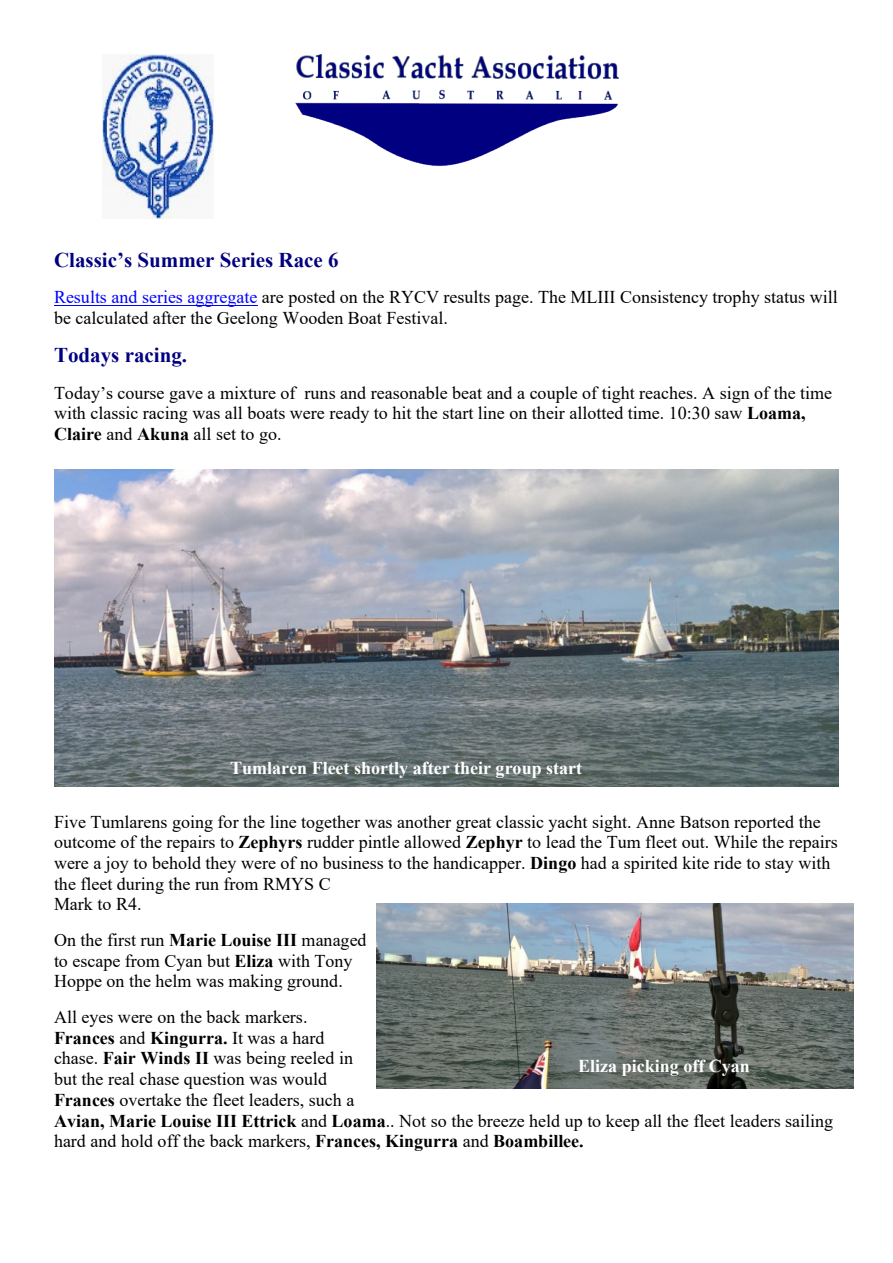
<style>
.page{position:relative;width:893px;height:1263px;background:#fff}
.page>*{position:absolute;margin:0;border:0;box-sizing:border-box;transform-origin:0 0}
.t1{font:700 21px "Times New Roman";color:#000080}
.t2{font:18px/20.7px "Times New Roman";color:#000}
.t3{font:700 18px "Times New Roman";color:#fff}
.s1{color:#00f}
.s2{font-weight:700}
</style>
<div class="page">
<img style="left:295px;top:54px;width:323px;height:112px">
<img style="left:103px;top:54px;width:110px;height:165px">
<hr style="left:54px;top:305px;width:203px;height:1px;background:#00f">
<img style="left:54px;top:469px;width:785px;height:317px">
<img style="left:376px;top:904px;width:477px;height:184px">
<p class="t1" style="left:54px;top:253px;width:286px">Classic’s Summer Series Race 6</p>
<p class="t2" style="left:54px;top:289px;width:785px"><span class="s1">Results and series aggregate</span> are posted on the RYCV results page. The MLIII Consistency trophy status will be calculated after the Geelong Wooden Boat Festival.</p>
<p class="t1" style="left:54px;top:348px;width:135px">Todays racing.</p>
<p class="t2" style="left:54px;top:384px;width:780px">Today’s course gave a mixture of runs and reasonable beat and a couple of tight reaches. A sign of the time with classic racing was all boats were ready to hit the start line on their allotted time. 10:30 saw <span class="s2">Loama,<br>Claire</span> and <span class="s2">Akuna</span> all set to go.</p>
<p class="t3" style="left:230px;top:762px;width:354px">Tumlaren Fleet shortly after their group start</p>
<p class="t2" style="left:54px;top:813px;width:785px">Five Tumlarens going for the line together was another great classic yacht sight. Anne Batson reported the outcome of the repairs to <span class="s2">Zephyrs</span> rudder pintle allowed <span class="s2">Zephyr</span> to lead the Tum fleet out. While the repairs were a joy to behold they were of no business to the handicapper. <span class="s2">Dingo</span> had a spirited kite ride to stay with the fleet during the run from RMYS C<br>Mark to R4.</p>
<p class="t2" style="left:54px;top:931px;width:314px">On the first run <span class="s2">Marie Louise III</span> managed to escape from Cyan but <span class="s2">Eliza</span> with Tony<br>Hoppe on the helm was making ground.</p>
<p class="t2" style="left:54px;top:1008px;width:781px">All eyes were on the back markers.<br><span class="s2">Frances</span> and <span class="s2">Kingurra.</span> It was a hard<br>chase. <span class="s2">Fair Winds II</span> was being reeled in<br>but the real chase question was would<br><span class="s2">Frances</span> overtake the fleet leaders, such a<br><span class="s2">Avian, Marie Louise III Ettrick</span> and <span class="s2">Loama</span>.. Not so the breeze held up to keep all the fleet leaders sailing hard and hold off the back markers, <span class="s2">Frances, Kingurra</span> and <span class="s2">Boambillee.</span></p>
<p class="t3" style="left:578px;top:1060px;width:173px">Eliza picking off Cyan</p>
</div>
